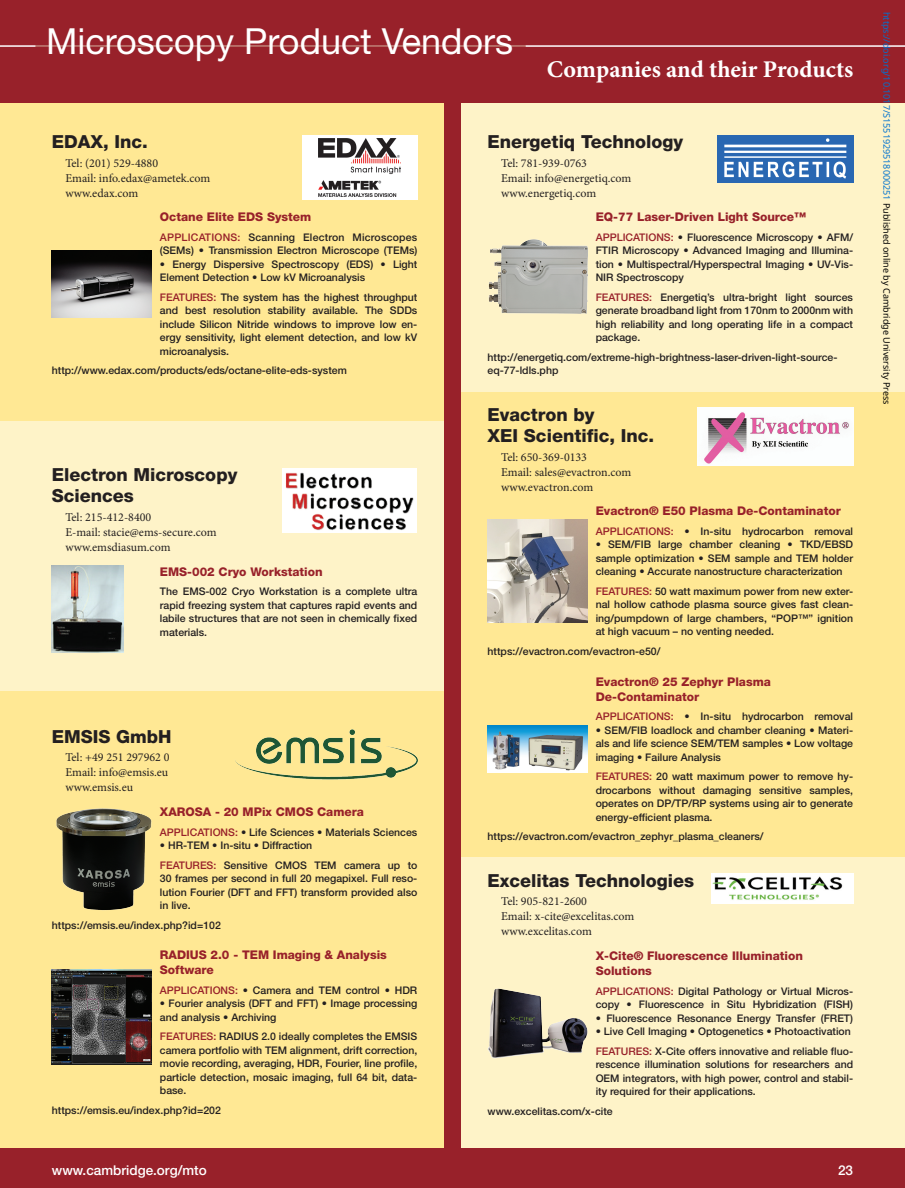
<style>
.page{position:relative;width:905px;height:1188px;background:#fff}
.page>*{position:absolute;margin:0;border:0;box-sizing:border-box;transform-origin:0 0}
.t1{font:36px "Helvetica Neue LT Std";color:#fff}
.t2{font:700 24px "Minion Pro";color:#fff}
.t3{font:800 18px/21px "Helvetica Neue LT Std";color:#231f20}
.t4{font:500 13.5px "Helvetica Neue LT Std";color:#fff}
.t5{font:12px/15px "Minion Pro";color:#231f20}
.t6{font:800 12px/15px "Helvetica Neue LT Std";color:#98212a}
.t7{font:500 10.5px/13.5px "Helvetica Neue LT Std";color:#231f20;text-align:justify}
.t8{font:9px "Noto Sans";color:#0172cf}
.s1{color:#98212a}
.s2{color:#000}
</style>
<div class="page">
<div style="left:0;top:0;width:904px;height:1188px;background:#ffe894"></div>
<div style="left:0;top:1148px;width:904px;height:40px;background:#98212a"></div>
<div style="left:0;top:0;width:904px;height:103px;background:#98212a"></div>
<hr style="left:0;top:45px;width:904px;height:2px;background:#fff">
<hr style="left:35px;top:45px;width:490px;height:2px;background:#a74b43">
<div style="left:0;top:421px;width:444px;height:270px;background:#fef3c8"></div>
<div style="left:460px;top:103px;width:444px;height:289px;background:#fef3c8"></div>
<div style="left:460px;top:857px;width:444px;height:291px;background:#fef3c8"></div>
<div style="left:302px;top:135px;width:115px;height:65px;background:#fff"></div>
<img style="left:319px;top:139px;width:82px;height:57px">
<img style="left:52px;top:251px;width:100px;height:66px">
<div style="left:282px;top:468px;width:135px;height:65px;background:#fff"></div>
<img style="left:286px;top:472px;width:128px;height:58px">
<img style="left:52px;top:566px;width:71px;height:86px">
<img style="left:235px;top:729px;width:183px;height:51px">
<img style="left:56px;top:808px;width:96px;height:102px">
<img style="left:717px;top:135px;width:136px;height:48px">
<img style="left:488px;top:239px;width:100px;height:75px">
<img style="left:697px;top:407px;width:156px;height:58px">
<img style="left:487px;top:519px;width:100px;height:104px">
<img style="left:487px;top:726px;width:100px;height:46px">
<img style="left:711px;top:874px;width:142px;height:29px">
<img style="left:488px;top:988px;width:100px;height:71px">
<div style="left:444px;top:89px;width:16px;height:1068px;background:#98212a"></div>
<img style="left:52px;top:969px;width:99px;height:95px">
<h1 class="t1" style="left:46px;top:20px;width:468px">Microscopy Product Vendors</h1>
<h2 class="t2" style="left:547px;top:52px;width:308px">Companies and their Products</h2>
<h3 class="t3" style="left:52px;top:131px;width:98px">EDAX, Inc.</h3>
<p class="t5" style="left:65px;top:156px;width:147px">Tel: (201) 529-4880<br>Email: info.edax@ametek.com www.edax.com</p>
<p class="t6" style="left:160px;top:210px;width:153px">Octane Elite EDS System</p>
<p class="t7" style="left:160px;top:230px;width:259px"><span class="s1">APPLICATIONS:</span> Scanning Electron Microscopes (SEMs) • Transmission Electron Microscope (TEMs)</p>
<p class="t7" style="left:160px;top:257px;width:259px">• Energy Dispersive Spectroscopy (EDS) • Light<br>Element Detection • Low kV Microanalysis</p>
<p class="t7" style="left:160px;top:290px;width:259px"><span class="s1">FEATURES:</span> The system has the highest throughput and best resolution stability available. The SDDs include Silicon Nitride windows to improve low en&shy;ergy sensitivity, light element detection, and low kV microanalysis.</p>
<p class="t7" style="left:52px;top:364px;width:296px">http://www.edax.com/products/eds/octane-elite-eds-system</p>
<h3 class="t3" style="left:52px;top:464px;width:187px">Electron Microscopy<br>Sciences</h3>
<p class="t5" style="left:65px;top:510px;width:153px">Tel: 215-412-8400<br>E-mail: stacie@ems-secure.com www.emsdiasum.com</p>
<p class="t6" style="left:160px;top:564px;width:164px">EMS-002 Cryo Workstation</p>
<p class="t7" style="left:160px;top:585px;width:259px">The EMS-002 Cryo Workstation is a complete ultra rapid freezing system that captures rapid events and labile structures that are not seen in chemically fixed materials.</p>
<h3 class="t3" style="left:52px;top:726px;width:121px">EMSIS GmbH</h3>
<p class="t5" style="left:65px;top:751px;width:106px;text-align:justify">Tel: +49 251 297962 0<br>Email: info@emsis.eu www.emsis.eu</p>
<p class="t6" style="left:160px;top:804px;width:206px">XAROSA - 20 MPix CMOS Camera</p>
<p class="t7" style="left:160px;top:825px;width:259px"><span class="s1">APPLICATIONS:</span> • Life Sciences • Materials Sciences</p>
<p class="t7" style="left:160px;top:836px;width:259px;line-height:19.5px">• HR-TEM • In-situ • Diffraction<br><span class="s1">FEATURES:</span> Sensitive CMOS TEM camera up to</p>
<p class="t7" style="left:160px;top:872px;width:259px">30 frames per second in full 20 megapixel. Full reso&shy;lution Fourier (DFT and FFT) transform provided also in live.</p>
<p class="t7" style="left:52px;top:918px;width:170px">https://emsis.eu/index.php?id=102</p>
<p class="t6" style="left:160px;top:948px;width:228px">RADIUS 2.0 - TEM Imaging &amp; Analysis<br>Software</p>
<p class="t7" style="left:160px;top:983px;width:259px"><span class="s1">APPLICATIONS:</span> • Camera and TEM control • HDR</p>
<p class="t7" style="left:160px;top:997px;width:259px">• Fourier analysis (DFT and FFT) • Image processing and analysis • Archiving</p>
<p class="t7" style="left:160px;top:1030px;width:259px"><span class="s1">FEATURES:</span> RADIUS 2.0 ideally completes the EMSIS camera portfolio with TEM alignment, drift correction, movie recording, averaging, HDR, Fourier, line profile, particle detection, mosaic imaging, full 64 bit, data&shy;base.</p>
<p class="t7" style="left:52px;top:1103px;width:170px">https://emsis.eu/index.php?id=202</p>
<h3 class="t3" style="left:487px;top:131px;width:197px">Energetiq Technology</h3>
<p class="t5" style="left:501px;top:156px;width:132px">Tel: 781-939-0763<br>Email: info@energetiq.com www.energetiq.com</p>
<p class="t6" style="left:595px;top:210px;width:212px">EQ-77 Laser-Driven Light Source™</p>
<p class="t7" style="left:595px;top:230px;width:259px"><span class="s1">APPLICATIONS:</span> • Fluorescence Microscopy • AFM/ FTIR Microscopy • Advanced Imaging and Illumina&shy;tion • Multispectral/Hyperspectral Imaging • UV-Vis-NIR Spectroscopy</p>
<p class="t7" style="left:595px;top:290px;width:259px"><span class="s1">FEATURES:</span> Energetiq’s ultra-bright light sources generate broadband light from 170nm to 2000nm with high reliability and long operating life in a compact package.</p>
<p class="t7" style="left:487px;top:350px;width:351px">http://energetiq.com/extreme-high-brightness-laser-driven-light-source&shy;eq-77-ldls.php</p>
<h3 class="t3" style="left:487px;top:404px;width:168px">Evactron by<br>XEI Scientific, Inc.</h3>
<p class="t5" style="left:501px;top:450px;width:132px">Tel: 650-369-0133<br>Email: sales@evactron.com www.evactron.com</p>
<p class="t6" style="left:595px;top:504px;width:246px">Evactron® E50 Plasma De-Contaminator</p>
<p class="t7" style="left:595px;top:524px;width:259px"><span class="s1">APPLICATIONS:</span> • In-situ hydrocarbon removal</p>
<p class="t7" style="left:595px;top:538px;width:259px">• SEM/FIB large chamber cleaning • TKD/EBSD sample optimization • SEM sample and TEM holder cleaning • Accurate nanostructure characterization</p>
<p class="t7" style="left:595px;top:584px;width:259px"><span class="s1">FEATURES:</span> 50 watt maximum power from new exter&shy;nal hollow cathode plasma source gives fast clean&shy;ing/pumpdown of large chambers, “POP™” ignition at high vacuum – no venting needed.</p>
<p class="t7" style="left:487px;top:644px;width:174px">https://evactron.com/evactron-e50/</p>
<p class="t6" style="left:595px;top:674px;width:177px">Evactron® 25 Zephyr Plasma<br>De-Contaminator</p>
<p class="t7" style="left:595px;top:710px;width:259px"><span class="s1">APPLICATIONS:</span> • In-situ hydrocarbon removal</p>
<p class="t7" style="left:595px;top:723px;width:259px">• SEM/FIB loadlock and chamber cleaning • Materi&shy;als and life science SEM/TEM samples • Low voltage imaging • Failure Analysis</p>
<p class="t7" style="left:595px;top:770px;width:259px"><span class="s1">FEATURES:</span> 20 watt maximum power to remove hy&shy;drocarbons without damaging sensitive samples, operates on DP/TP/RP systems using air to generate energy-efficient plasma.</p>
<p class="t7" style="left:487px;top:830px;width:277px">https://evactron.com/evactron_zephyr_plasma_cleaners/</p>
<h3 class="t3" style="left:487px;top:870px;width:208px">Excelitas Technologies</h3>
<p class="t5" style="left:501px;top:895px;width:135px">Tel: 905-821-2600<br>Email: x-cite@excelitas.com www.excelitas.com</p>
<p class="t6" style="left:595px;top:948px;width:209px">X-Cite® Fluorescence Illumination<br>Solutions</p>
<p class="t7" style="left:595px;top:984px;width:259px"><span class="s1">APPLICATIONS:</span> Digital Pathology or Virtual Micros&shy;copy • Fluorescence in Situ Hybridization (FISH)</p>
<p class="t7" style="left:595px;top:1011px;width:259px">• Fluorescence Resonance Energy Transfer (FRET)</p>
<p class="t7" style="left:595px;top:1022px;width:259px;line-height:19.5px">• Live Cell Imaging • Optogenetics • Photoactivation<br><span class="s1">FEATURES:</span> X-Cite offers innovative and reliable fluo-</p>
<p class="t7" style="left:595px;top:1058px;width:259px">rescence illumination solutions for researchers and OEM integrators, with high power, control and stabil&shy;ity required for their applications.</p>
<p class="t7" style="left:487px;top:1104px;width:127px">www.excelitas.com/x-cite</p>
<p class="t4" style="left:52px;top:1162px;width:156px">www.cambridge.org/mto</p>
<p class="t4" style="left:838px;top:1162px;width:17px">23</p>
<p class="t8" style="left:893px;top:12px;width:394px;rotate:90deg">https://doi.org/10.1017/S1551929518000251 <span class="s2">Published online by Cambridge University Press</span></p>
</div>
